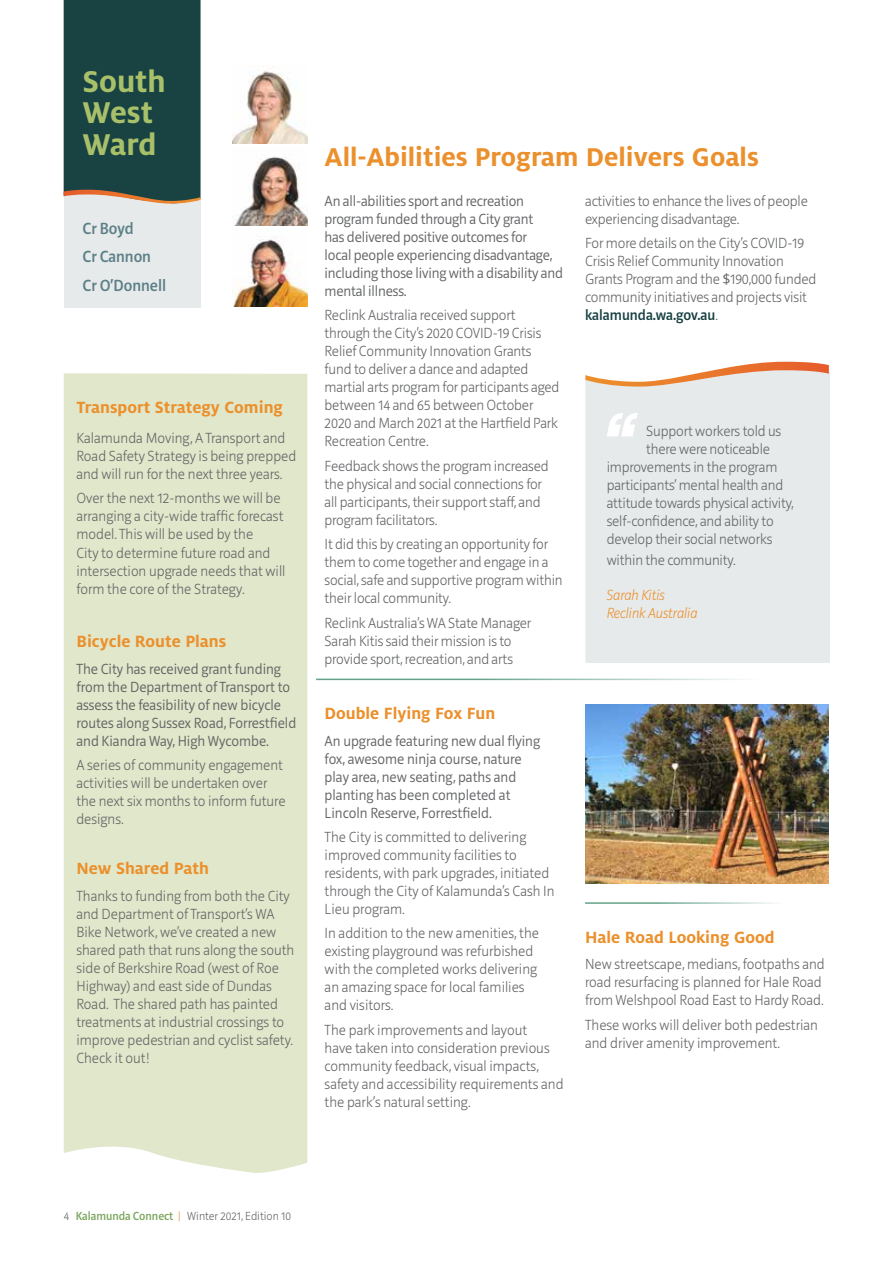
<style>
.page{position:relative;width:893px;height:1263px;background:#fff}
.page>*{position:absolute;margin:0;border:0;box-sizing:border-box;transform-origin:0 0}
.t1{font:700 33.3px/31.7px "Milo OT";color:#a8c069}
.t2{font:700 28.5px "Milo OT";color:#eb902c}
.t3{font:700 18px "Milo OT";color:#eb902c}
.t4{font:500 16.5px/28.8px "Riga";color:#5d8088}
.t5{font:200 15px/18px "Riga";letter-spacing:-.005em;color:#636466}
.t6{font:300 15px/18px "Riga";color:#636466}
.t7{font:italic 200 15px/17.9px "Riga";color:#eb902c}
.t8{font:200 12px "Riga";color:#636466}
.s1{font-family:"Open Sans";font-weight:400;font-size:14.25px}
.s2{font-weight:500;color:#194243}
.s3{font-weight:500;color:#7ea861}
.s4{color:#eb902c}
</style>
<div class="page">
<div style="left:64px;top:373px;width:243px;height:800px;background:#e1e7ca"></div>
<div style="left:585px;top:372px;width:245px;height:291px;background:#e7eaeb"></div>
<div style="left:64px;top:0;width:136px;height:308px;background:#e7eaeb"></div>
<div style="left:64px;top:0;width:136px;height:204px;background:#194243"></div>
<img style="left:233px;top:70px;width:75px;height:73px">
<img style="left:235px;top:156px;width:73px;height:69px">
<img style="left:233px;top:236px;width:75px;height:71px">
<svg style="left:607px;top:413px;width:31px;height:23px"></svg>
<svg style="left:585px;top:362px;width:244px;height:25px"></svg>
<hr style="left:585px;top:902px;width:226px;height:2px;background:#63a288">
<hr style="left:316px;top:679px;width:505px;height:1px;background:#63a288">
<img style="left:585px;top:705px;width:243px;height:178px">
<h1 class="t1" style="left:83px;top:65px;width:85px">South<br>West<br>Ward</h1>
<p class="t4" style="left:83px;top:214px;width:85px">Cr Boyd<br>Cr Cannon<br>Cr O’Donnell</p>
<p class="t3" style="left:76px;top:398px;width:208px">Transport Strategy Coming</p>
<p class="t5" style="left:76px;top:430px;width:221px">Kalamunda Moving, A Transport and<br>Road Safety Strategy is being prepped and will run for the next three years.</p>
<p class="t5" style="left:76px;top:490px;width:211px">Over the next 12-months we will be arranging a city-wide traffic forecast model. This will be used by the<br>City to determine future road and intersection upgrade needs that will form the core of the Strategy.</p>
<p class="t3" style="left:76px;top:631px;width:151px">Bicycle Route Plans</p>
<p class="t6" style="left:76px;top:660px;width:221px">The City has received grant funding from the Department of Transport to assess the feasibility of new bicycle routes along Sussex Road, Forrestfield and Kiandra Way, High Wycombe.</p>
<p class="t5" style="left:76px;top:756px;width:211px">A series of community engagement activities will be undertaken over the next six months to inform future designs.</p>
<p class="t3" style="left:76px;top:858px;width:134px">New Shared Path</p>
<p class="t5" style="left:76px;top:887px;width:219px">Thanks to funding from both the City and Department of Transport’s WA<br>Bike Network, we’ve created a new shared path that runs along the south side of Berkshire Road (west of Roe<br>Highway) and east side of Dundas<br>Road. The shared path has painted treatments at industrial crossings to improve pedestrian and cyclist safety.<br>Check it out!</p>
<h2 class="t2" style="left:325px;top:141px;width:436px">All-Abilities Program Delivers Goals</h2>
<p class="t5" style="left:585px;top:193px;width:224px">activities to enhance the lives of people experiencing disadvantage.</p>
<p class="t5" style="left:585px;top:235px;width:233px">For more details on the City’s COVID-19<br>Crisis Relief Community Innovation Grants Program and the <span class="s1">$</span>190,000 funded community initiatives and projects visit <span class="s2">kalamunda.wa.gov.au</span>.</p>
<p class="t6" style="left:325px;top:193px;width:240px">An all-abilities sport and recreation program funded through a City grant<br>has delivered positive outcomes for<br>local people experiencing disadvantage, including those living with a disability and mental illness.</p>
<p class="t5" style="left:325px;top:307px;width:236px">Reclink Australia received support through the City’s 2020 COVID-19 Crisis Relief Community Innovation Grants fund to deliver a dance and adapted martial arts program for participants aged between 14 and 65 between October 2020 and March 2021 at the Hartfield Park Recreation Centre.</p>
<p class="t5" style="left:325px;top:457px;width:226px">Feedback shows the program increased the physical and social connections for all participants, their support staff, and program facilitators.</p>
<p class="t5" style="left:325px;top:536px;width:240px">It did this by creating an opportunity for them to come together and engage in a social, safe and supportive program within their local community.</p>
<p class="t5" style="left:325px;top:614px;width:208px">Reclink Australia’s WA State Manager<br>Sarah Kitis said their mission is to provide sport, recreation, and arts</p>
<p class="t5" style="left:646px;top:422px;width:136px">Support workers told us</p>
<p class="t5" style="left:646px;top:440px;width:125px">there were noticeable</p>
<p class="t5" style="left:607px;top:458px;width:172px">improvements in the program</p>
<p class="t5" style="left:607px;top:476px;width:178px">participants’ mental health and</p>
<p class="t5" style="left:607px;top:494px;width:189px">attitude towards physical activity,</p>
<p class="t5" style="left:607px;top:512px;width:169px">self-confidence, and ability to</p>
<p class="t5" style="left:607px;top:530px;width:167px">develop their social networks</p>
<p class="t5" style="left:607px;top:551px;width:131px">within the community.</p>
<p class="t7" style="left:607px;top:586px;width:92px">Sarah Kitis<br>Reclink Australia</p>
<p class="t3" style="left:325px;top:703px;width:172px">Double Flying Fox Fun</p>
<p class="t6" style="left:325px;top:732px;width:217px">An upgrade featuring new dual flying fox, awesome ninja course, nature play area, new seating, paths and planting has been completed at Lincoln Reserve, Forrestfield.</p>
<p class="t5" style="left:325px;top:828px;width:231px">The City is committed to delivering improved community facilities to residents, with park upgrades, initiated through the City of Kalamunda’s Cash In Lieu program.</p>
<p class="t5" style="left:325px;top:925px;width:216px">In addition to the new amenities, the existing playground was refurbished with the completed works delivering an amazing space for local families and visitors.</p>
<p class="t5" style="left:325px;top:1021px;width:240px">The park improvements and layout<br>have taken into consideration previous community feedback, visual impacts, safety and accessibility requirements and the park’s natural setting.</p>
<p class="t3" style="left:585px;top:927px;width:191px">Hale Road Looking Good</p>
<p class="t5" style="left:585px;top:956px;width:241px">New streetscape, medians, footpaths and road resurfacing is planned for Hale Road from Welshpool Road East to Hardy Road.</p>
<p class="t5" style="left:585px;top:1016px;width:234px">These works will deliver both pedestrian and driver amenity improvement.</p>
<p class="t8" style="left:64px;top:1210px;width:229px">4 <span class="s3">Kalamunda Connect</span> <span class="s4">|</span> Winter 2021, Edition 10</p>
</div>
